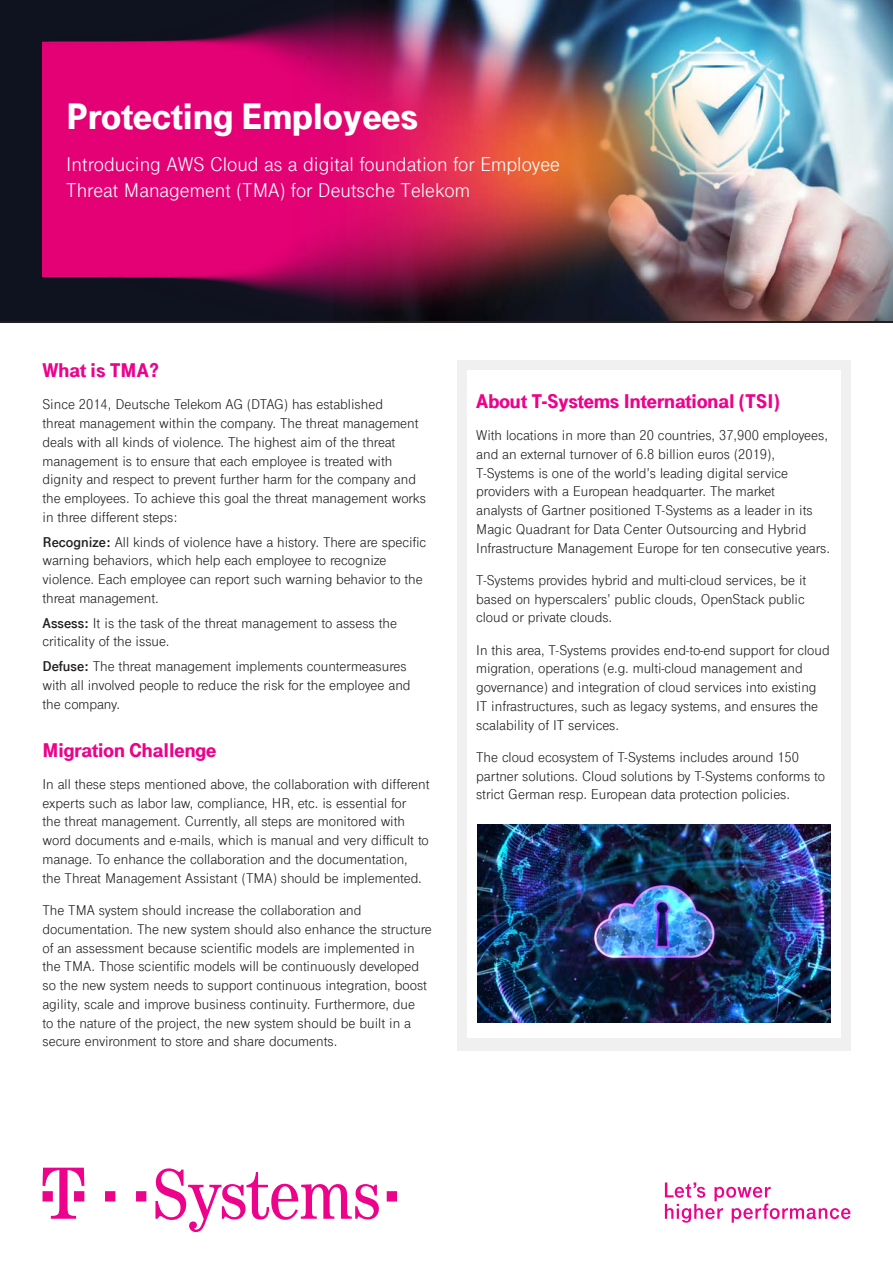
<style>
.page{position:relative;width:893px;height:1263px;background:#fff}
.page>*{position:absolute;margin:0;border:0;box-sizing:border-box;transform-origin:0 0}
.Text_14_Nor_Weiss{font:900 39px "Tele Grotesk Next";color:#fff}
.Text_14_Nor_Weiss-2{font:21px/26.2px "Tele Grotesk Next";color:#fff}
.Heading_magenta_01{font:900 21px "Tele Grotesk Next";color:#ed028c}
.Body_copy{font:15px/18.8px "Tele Grotesk Next";color:#231f20}
.s1{font-weight:700}
</style>
<div class="page">
<img style="left:0;top:0;width:893px;height:321px">
<div style="left:457px;top:360px;width:393px;height:690px;background:linear-gradient(to right,#f0f0f1,#f0f0f1)"></div>
<div style="left:467px;top:370px;width:373px;height:668px;background:#fff"></div>
<img style="left:43px;top:0;width:788px;height:323px">
<svg style="left:665px;top:1182px;width:185px;height:40px"></svg>
<svg style="left:105px;top:1191px;width:10px;height:10px"></svg>
<svg style="left:136px;top:1191px;width:10px;height:10px"></svg>
<svg style="left:43px;top:1168px;width:41px;height:51px"></svg>
<svg style="left:155px;top:1168px;width:224px;height:64px"></svg>
<svg style="left:387px;top:1191px;width:10px;height:10px"></svg>
<img style="left:477px;top:825px;width:353px;height:197px">
<p class="Text_14_Nor_Weiss" style="left:66px;top:94px;width:354px">Protecting Employees</p>
<p class="Text_14_Nor_Weiss-2" style="left:66px;top:151px;width:495px">Introducing AWS Cloud as a digital foundation for Employee<br>Threat Management (TMA) for Deutsche Telekom</p>
<p class="Heading_magenta_01" style="left:43px;top:359px;width:118px">What is TMA?</p>
<p class="Body_copy" style="left:43px;top:395px;width:385px">Since 2014, Deutsche Telekom AG (DTAG) has established<br>threat management within the company. The threat management deals with all kinds of violence. The highest aim of the threat management is to ensure that each employee is treated with dignity and respect to prevent further harm for the company and the employees. To achieve this goal the threat management works in three different steps:</p>
<p class="Body_copy" style="left:43px;top:533px;width:385px"><span class="s1">Recognize:</span> All kinds of violence have a history. There are specific warning behaviors, which help each employee to recognize violence. Each employee can report such warning behavior to the threat management.</p>
<p class="Body_copy" style="left:43px;top:614px;width:356px"><span class="s1">Assess:</span> It is the task of the threat management to assess the criticality of the issue.</p>
<p class="Body_copy" style="left:43px;top:657px;width:370px"><span class="s1">Defuse:</span> The threat management implements countermeasures with all involved people to reduce the risk for the employee and the company.</p>
<p class="Heading_magenta_01" style="left:43px;top:738px;width:175px">Migration Challenge</p>
<p class="Body_copy" style="left:43px;top:775px;width:389px">In all these steps mentioned above, the collaboration with different experts such as labor law, compliance, HR, etc. is essential for<br>the threat management. Currently, all steps are monitored with word documents and e-mails, which is manual and very difficult to manage. To enhance the collaboration and the documentation, the Threat Management Assistant (TMA) should be implemented.</p>
<p class="Body_copy" style="left:43px;top:901px;width:391px">The TMA system should increase the collaboration and documentation. The new system should also enhance the structure of an assessment because scientific models are implemented in the TMA. Those scientific models will be continuously developed so the new system needs to support continuous integration, boost agility, scale and improve business continuity. Furthermore, due<br>to the nature of the project, the new system should be built in a secure environment to store and share documents.</p>
<p class="Heading_magenta_01" style="left:476px;top:389px;width:305px">About T-Systems International (TSI)</p>
<p class="Body_copy" style="left:476px;top:426px;width:355px">With locations in more than 20 countries, 37,900 employees, and an external turnover of 6.8 billion euros (2019), T-Systems is one of the world’s leading digital service providers with a European headquarter. The market<br>analysts of Gartner positioned T-Systems as a leader in its Magic Quadrant for Data Center Outsourcing and Hybrid Infrastructure Management Europe for ten consecutive years.</p>
<p class="Body_copy" style="left:476px;top:571px;width:332px">T-Systems provides hybrid and multi-cloud services, be it based on hyperscalers’ public clouds, OpenStack public cloud or private clouds.</p>
<p class="Body_copy" style="left:476px;top:640px;width:355px">In this area, T-Systems provides end-to-end support for cloud migration, operations (e.g. multi-cloud management and governance) and integration of cloud services into existing IT infrastructures, such as legacy systems, and ensures the scalability of IT services.</p>
<p class="Body_copy" style="left:476px;top:748px;width:350px">The cloud ecosystem of T-Systems includes around 150 partner solutions. Cloud solutions by T-Systems conforms to strict German resp. European data protection policies.</p>
</div>
